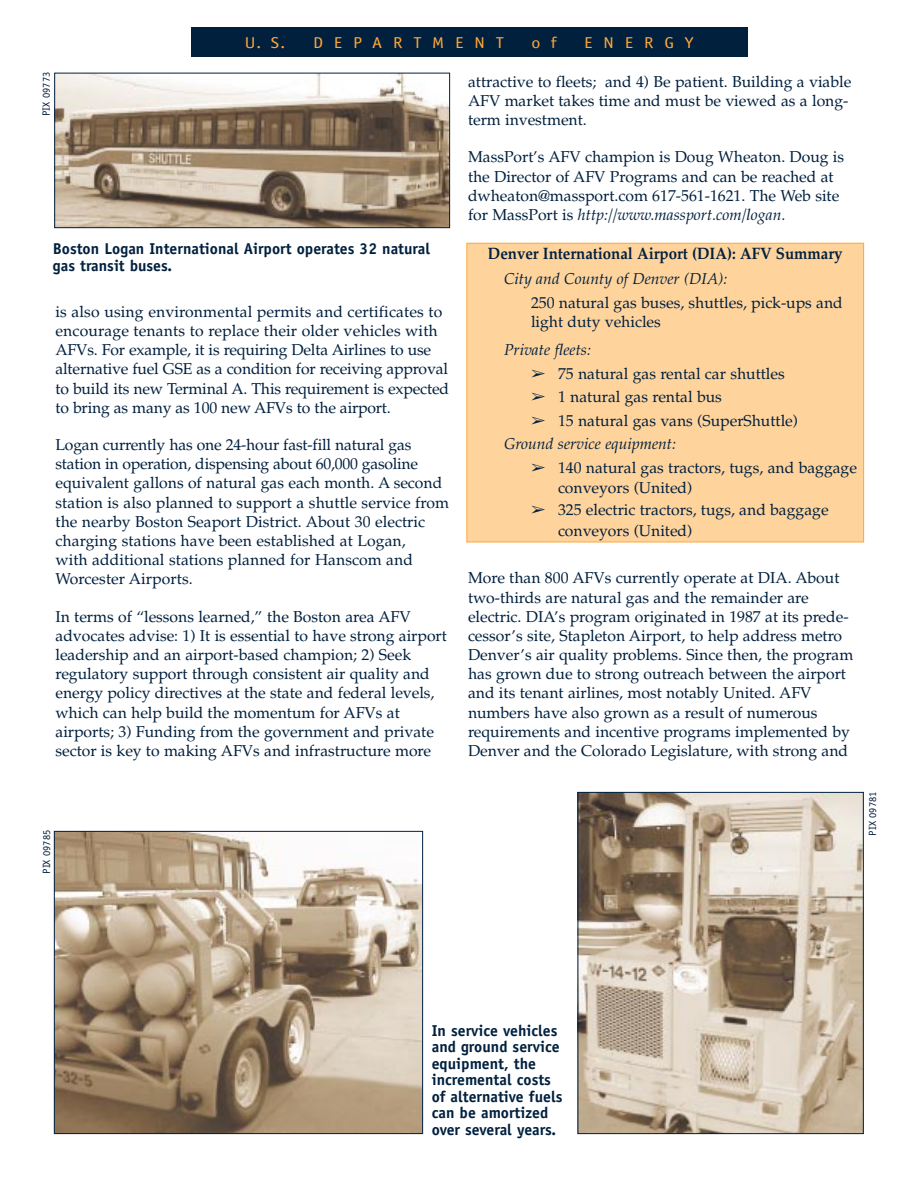
<style>
.page{position:relative;width:918px;height:1188px;background:#fff}
.page>*{position:absolute;margin:0;border:0;box-sizing:border-box;transform-origin:0 0}
.t1{font:700 16.5px "Palatino";color:#00203e;scale:.91 1}
.t2{font:15.75px/19.2px "Palatino";color:#00203e}
.t3{font:700 15.75px/16.5px "Officina Sans";color:#00203e}
.t4{font:italic 15.75px "Palatino";color:#00203e}
.t5{font:15.75px "Officina Sans";letter-spacing:.6em;color:#ffa738;scale:1.15 1}
.t6{font:10.5px "Officina Sans";color:#00203e}
.s1{font-style:italic}
</style>
<div class="page">
<div style="left:467px;top:243px;width:397px;height:299px;background:#ffd39c"></div>
<div style="left:466px;top:243px;width:398px;height:299px;border:1px solid #ffa738"></div>
<div style="left:191px;top:27px;width:557px;height:30px;background:#00203e"></div>
<img style="left:56px;top:833px;width:365px;height:299px">
<div style="left:54px;top:831px;width:369px;height:303px;border:1px solid #00203e"></div>
<img style="left:580px;top:794px;width:282px;height:338px">
<div style="left:578px;top:792px;width:286px;height:342px;border:1px solid #00203e"></div>
<img style="left:56px;top:75px;width:392px;height:151px">
<div style="left:54px;top:73px;width:396px;height:155px;border:1px solid #00203e"></div>
<p class="t5" style="left:245px;top:36px;width:37px">U. S.</p>
<p class="t5" style="left:313px;top:36px;width:167px">DEPARTMENT</p>
<p class="t5" style="left:531px;top:36px;width:24px">o f</p>
<p class="t5" style="left:584px;top:36px;width:97px">ENERGY</p>
<p class="t6" style="left:42px;top:116px;width:45px;rotate:-90deg">PIX 09773</p>
<p class="t3" style="left:53px;top:242px;width:379px">Boston Logan International Airport operates 32 natural gas transit buses.</p>
<p class="t2" style="left:56px;top:304px;width:395px">is also using environmental permits and certificates to encourage tenants to replace their older vehicles with AFVs. For example, it is requiring Delta Airlines to use alternative fuel GSE as a condition for receiving approval to build its new Terminal A. This requirement is expected to bring as many as 100 new AFVs to the airport.</p>
<p class="t2" style="left:56px;top:437px;width:395px">Logan currently has one 24-hour fast-fill natural gas station in operation, dispensing about 60,000 gasoline equivalent gallons of natural gas each month. A second station is also planned to support a shuttle service from the nearby Boston Seaport District. About 30 electric charging stations have been established at Logan,<br>with additional stations planned for Hanscom and Worcester Airports.</p>
<p class="t2" style="left:56px;top:608px;width:393px">In terms of “lessons learned,” the Boston area AFV advocates advise: 1) It is essential to have strong airport leadership and an airport-based champion; 2) Seek regulatory support through consistent air quality and energy policy directives at the state and federal levels, which can help build the momentum for AFVs at airports; 3) Funding from the government and private sector is key to making AFVs and infrastructure more</p>
<p class="t2" style="left:468px;top:74px;width:385px">attractive to fleets; and 4) Be patient. Building a viable<br>AFV market takes time and must be viewed as a long&shy;term investment.</p>
<p class="t2" style="left:468px;top:149px;width:378px">MassPort’s AFV champion is Doug Wheaton. Doug is the Director of AFV Programs and can be reached at dwheaton@massport.com 617-561-1621. The Web site for MassPort is <span class="s1">http://www.massport.com/logan.</span></p>
<p class="t1" style="left:488px;top:247px;width:391px">Denver International Airport (DIA): AFV Summary</p>
<p class="t4" style="left:504px;top:273px;width:225px">City and County of Denver (DIA):</p>
<p class="t2" style="left:531px;top:295px;width:313px">250 natural gas buses, shuttles, pick-ups and light duty vehicles</p>
<p class="t4" style="left:504px;top:344px;width:88px">Private fleets:</p>
<p class="t2" style="left:531px;top:366px;width:255px">➢ 75 natural gas rental car shuttles</p>
<p class="t2" style="left:531px;top:389px;width:192px">➢ 1 natural gas rental bus</p>
<p class="t2" style="left:504px;top:411px;width:296px;line-height:23.4px;text-indent:27px">➢ 15 natural gas vans (SuperShuttle)<br><span class="s1">Ground service equipment:</span></p>
<p class="t2" style="left:558px;top:459px;width:300px;line-height:20.4px;text-indent:-27px">➢ 140 natural gas tractors, tugs, and baggage conveyors (United)</p>
<p class="t2" style="left:558px;top:501px;width:272px;line-height:20.4px;text-indent:-27px">➢ 325 electric tractors, tugs, and baggage conveyors (United)</p>
<p class="t2" style="left:468px;top:570px;width:387px">More than 800 AFVs currently operate at DIA. About two-thirds are natural gas and the remainder are electric. DIA’s program originated in 1987 at its prede&shy;cessor’s site, Stapleton Airport, to help address metro Denver’s air quality problems. Since then, the program has grown due to strong outreach between the airport and its tenant airlines, most notably United. AFV numbers have also grown as a result of numerous requirements and incentive programs implemented by Denver and the Colorado Legislature, with strong and</p>
<p class="t6" style="left:43px;top:874px;width:45px;rotate:-90deg">PIX 09785</p>
<p class="t6" style="left:868px;top:836px;width:45px;rotate:-90deg">PIX 09781</p>
<p class="t3" style="left:432px;top:1023px;width:132px">In service vehicles and ground service equipment, the incremental costs of alternative fuels can be amortized over several years.</p>
</div>
